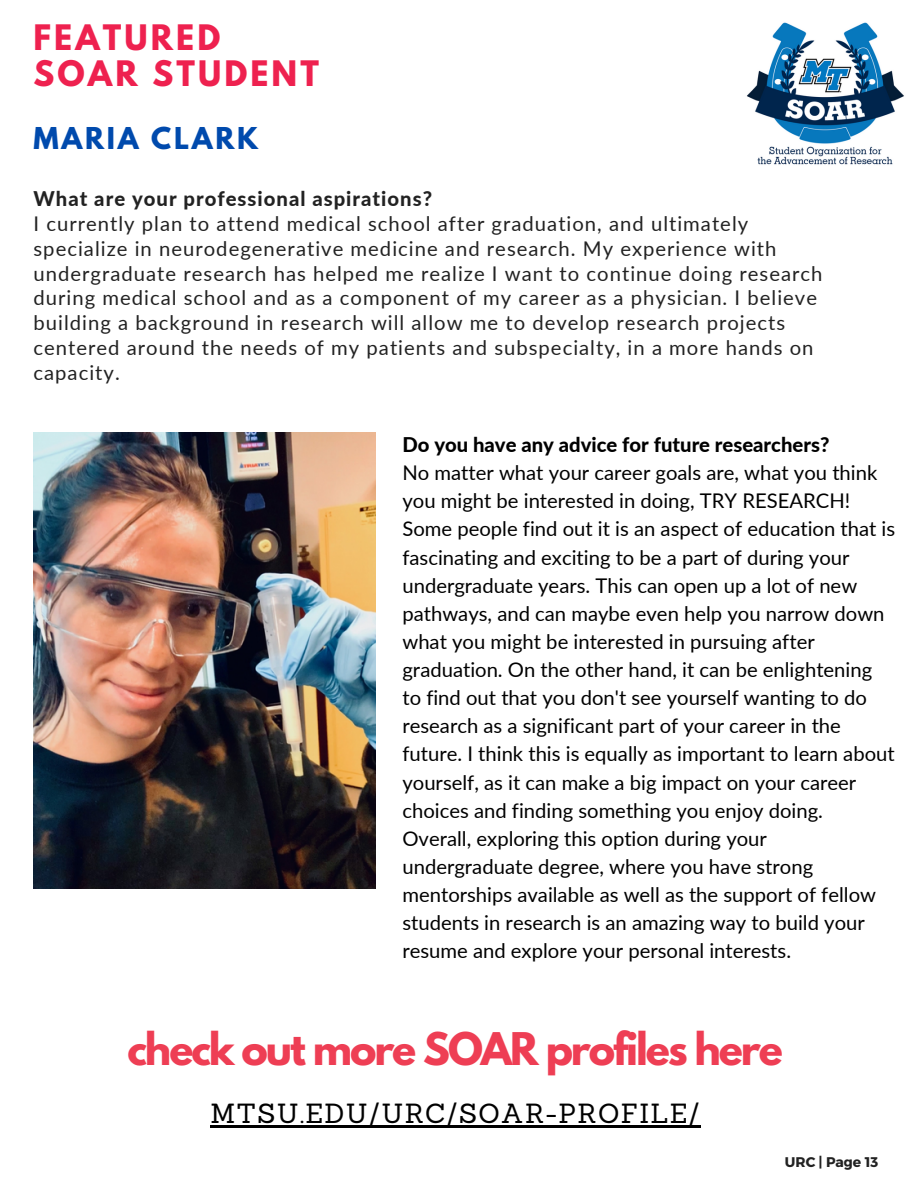
<style>
.page{position:relative;width:918px;height:1188px;background:#fff}
.page>*{position:absolute;margin:0;border:0;box-sizing:border-box;transform-origin:0 0}
.t1{font:700 39.9px "League Spartan";letter-spacing:-.05em;color:#ee3e54}
.t2{font:700 31.2px "League Spartan";letter-spacing:.1em;color:#ee214f}
.t3{font:27px "Sanchez";letter-spacing:.05em;color:#000}
.t4{font:700 26.7px "League Spartan";letter-spacing:.1em;color:#004aad}
.t5{font:20.25px/28.2px "Lato";color:#000}
.t6{font:20.25px/24.8px "Lato";letter-spacing:.05em;color:#222}
.t7{font:800 20.25px "Lato";color:#000}
.t8{font:800 20.25px "Lato";letter-spacing:.05em;color:#222}
.t9{font:700 13.95px "Montserrat";color:#222}
</style>
<div class="page">
<img style="left:747px;top:22px;width:157px;height:143px">
<img style="left:34px;top:433px;width:342px;height:455px">
<hr style="left:210px;top:1125px;width:491px;height:2px;background:#000">
<p class="t2" style="left:34px;top:22px;width:188px">FEATURED</p>
<p class="t2" style="left:34px;top:58px;width:287px">SOAR STUDENT</p>
<p class="t4" style="left:34px;top:125px;width:226px">MARIA CLARK</p>
<p class="t8" style="left:34px;top:186px;width:400px">What are your professional aspirations?</p>
<p class="t6" style="left:34px;top:211px;width:790px">I currently plan to attend medical school after graduation, and ultimately specialize in neurodegenerative medicine and research. My experience with undergraduate research has helped me realize I want to continue doing research during medical school and as a component of my career as a physician. I believe building a background in research will allow me to develop research projects centered around the needs of my patients and subspecialty, in a more hands on capacity.</p>
<p class="t7" style="left:402px;top:432px;width:428px">Do you have any advice for future researchers?</p>
<p class="t5" style="left:402px;top:458px;width:494px">No matter what your career goals are, what you think you might be interested in doing, TRY RESEARCH!<br>Some people find out it is an aspect of education that is fascinating and exciting to be a part of during your undergraduate years. This can open up a lot of new pathways, and can maybe even help you narrow down what you might be interested in pursuing after graduation. On the other hand, it can be enlightening to find out that you don't see yourself wanting to do research as a significant part of your career in the future. I think this is equally as important to learn about yourself, as it can make a big impact on your career choices and finding something you enjoy doing.<br>Overall, exploring this option during your undergraduate degree, where you have strong mentorships available as well as the support of fellow students in research is an amazing way to build your resume and explore your personal interests.</p>
<p class="t1" style="left:127px;top:1029px;width:657px">check out more SOAR profiles here</p>
<p class="t3" style="left:210px;top:1096px;width:491px">MTSU.EDU/URC/SOAR-PROFILE/</p>
<p class="t9" style="left:785px;top:1153px;width:95px">URC | Page 13</p>
</div>
